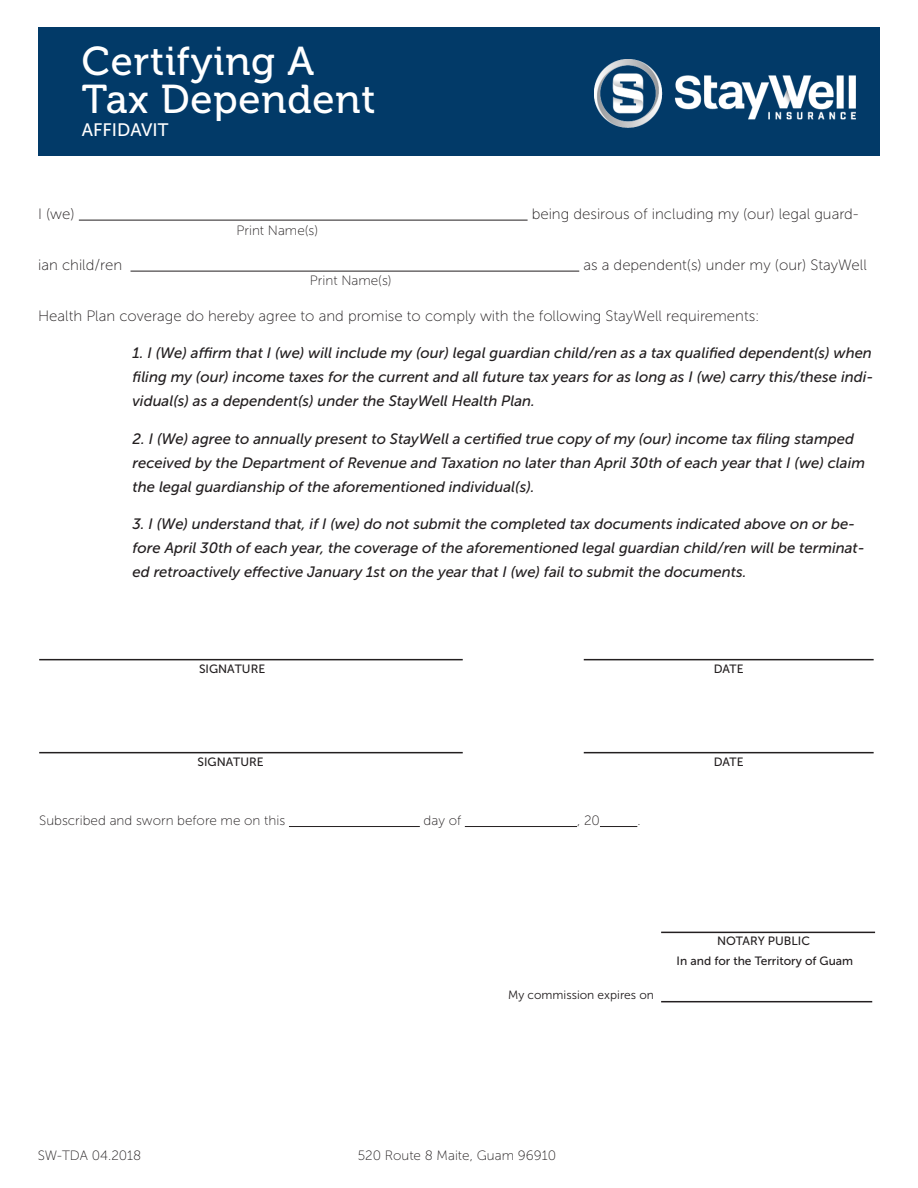
<style>
.page{position:relative;width:918px;height:1188px;background:#fff}
.page>*{position:absolute;margin:0;border:0;box-sizing:border-box;transform-origin:0 0}
.t1{font:40.2px/38.2px "Museo 500";letter-spacing:.02em;color:#fff}
.t2{font:18px "Museo Sans 500";color:#fff}
.Paragraph_Style_2{font:italic 15px/24px "Museo Sans 500";color:#231f20}
.Paragraph_Style_1{font:15px "Museo Sans 100";color:#231f20}
.Paragraph_Style_1-2{font:13.5px "Museo Sans 100";color:#231f20}
.t3{font:12px "Museo Sans 500";color:#231f20}
.t4{font:12px "Museo Sans 300";color:#231f20}
</style>
<div class="page">
<div style="left:38px;top:27px;width:842px;height:129px;background:#023a68"></div>
<hr style="left:39px;top:659px;width:424px;height:1px;background:#231f20">
<hr style="left:39px;top:752px;width:424px;height:1px;background:#231f20">
<hr style="left:584px;top:659px;width:290px;height:1px;background:#231f20">
<hr style="left:584px;top:752px;width:290px;height:1px;background:#231f20">
<hr style="left:289px;top:826px;width:131px;height:1px;background:#231f20">
<hr style="left:465px;top:826px;width:112px;height:1px;background:#231f20">
<hr style="left:600px;top:826px;width:37px;height:1px;background:#231f20">
<hr style="left:661px;top:932px;width:214px;height:1px;background:#231f20">
<hr style="left:661px;top:1001px;width:211px;height:1px;background:#231f20">
<img style="left:595px;top:59px;width:260px;height:68px">
<hr style="left:79px;top:220px;width:449px;height:1px;background:#231f20">
<hr style="left:131px;top:271px;width:448px;height:1px;background:#231f20">
<p class="t1" style="left:82px;top:42px;width:295px">Certifying A<br>Tax Dependent</p>
<p class="t2" style="left:82px;top:120px;width:88px">AFFIDAVIT</p>
<p class="Paragraph_Style_1" style="left:38px;top:205px;width:38px">I (we)</p>
<p class="Paragraph_Style_1" style="left:532px;top:205px;width:328px">being desirous of including my (our) legal guard-</p>
<p class="Paragraph_Style_1" style="left:38px;top:256px;width:86px">ian child/ren</p>
<p class="Paragraph_Style_1" style="left:583px;top:256px;width:285px">as a dependent(s) under my (our) StayWell</p>
<p class="Paragraph_Style_1" style="left:38px;top:307px;width:723px">Health Plan coverage do hereby agree to and promise to comply with the following StayWell requirements:</p>
<p class="Paragraph_Style_2" style="left:133px;top:341px;width:742px;text-align:justify">1. I (We) affirm that I (we) will include my (our) legal guardian child/ren as a tax qualified dependent(s) when filing my (our) income taxes for the current and all future tax years for as long as I (we) carry this/these indi&shy;vidual(s) as a dependent(s) under the StayWell Health Plan.</p>
<p class="Paragraph_Style_2" style="left:133px;top:426px;width:734px">2. I (We) agree to annually present to StayWell a certified true copy of my (our) income tax filing stamped received by the Department of Revenue and Taxation no later than April 30th of each year that I (we) claim the legal guardianship of the aforementioned individual(s).</p>
<p class="Paragraph_Style_2" style="left:133px;top:512px;width:734px">3. I (We) understand that, if I (we) do not submit the completed tax documents indicated above on or be&shy;fore April 30th of each year, the coverage of the aforementioned legal guardian child/ren will be terminat&shy;ed retroactively effective January 1st on the year that I (we) fail to submit the documents.</p>
<p class="Paragraph_Style_1-2" style="left:237px;top:223px;width:83px">Print Name(s)</p>
<p class="Paragraph_Style_1-2" style="left:310px;top:273px;width:83px">Print Name(s)</p>
<p class="t3" style="left:199px;top:662px;width:68px">SIGNATURE</p>
<p class="t3" style="left:198px;top:755px;width:68px">SIGNATURE</p>
<p class="Paragraph_Style_1-2" style="left:39px;top:813px;width:248px">Subscribed and sworn before me on this</p>
<p class="Paragraph_Style_1-2" style="left:424px;top:813px;width:39px">day of</p>
<p class="Paragraph_Style_1-2" style="left:577px;top:813px;width:24px">, 20</p>
<p class="Paragraph_Style_1-2" style="left:637px;top:813px;width:5px">.</p>
<p class="t3" style="left:714px;top:662px;width:31px">DATE</p>
<p class="t3" style="left:714px;top:755px;width:31px">DATE</p>
<p class="t4" style="left:508px;top:988px;width:147px">My commission expires on</p>
<p class="t3" style="left:717px;top:935px;width:94px">NOTARY PUBLIC</p>
<p class="t3" style="left:677px;top:955px;width:178px">In and for the Territory of Guam</p>
<p class="Paragraph_Style_1-2" style="left:38px;top:1148px;width:105px">SW-TDA 04.2018</p>
<p class="Paragraph_Style_1-2" style="left:358px;top:1148px;width:200px">520 Route 8 Maite, Guam 96910</p>
</div>
